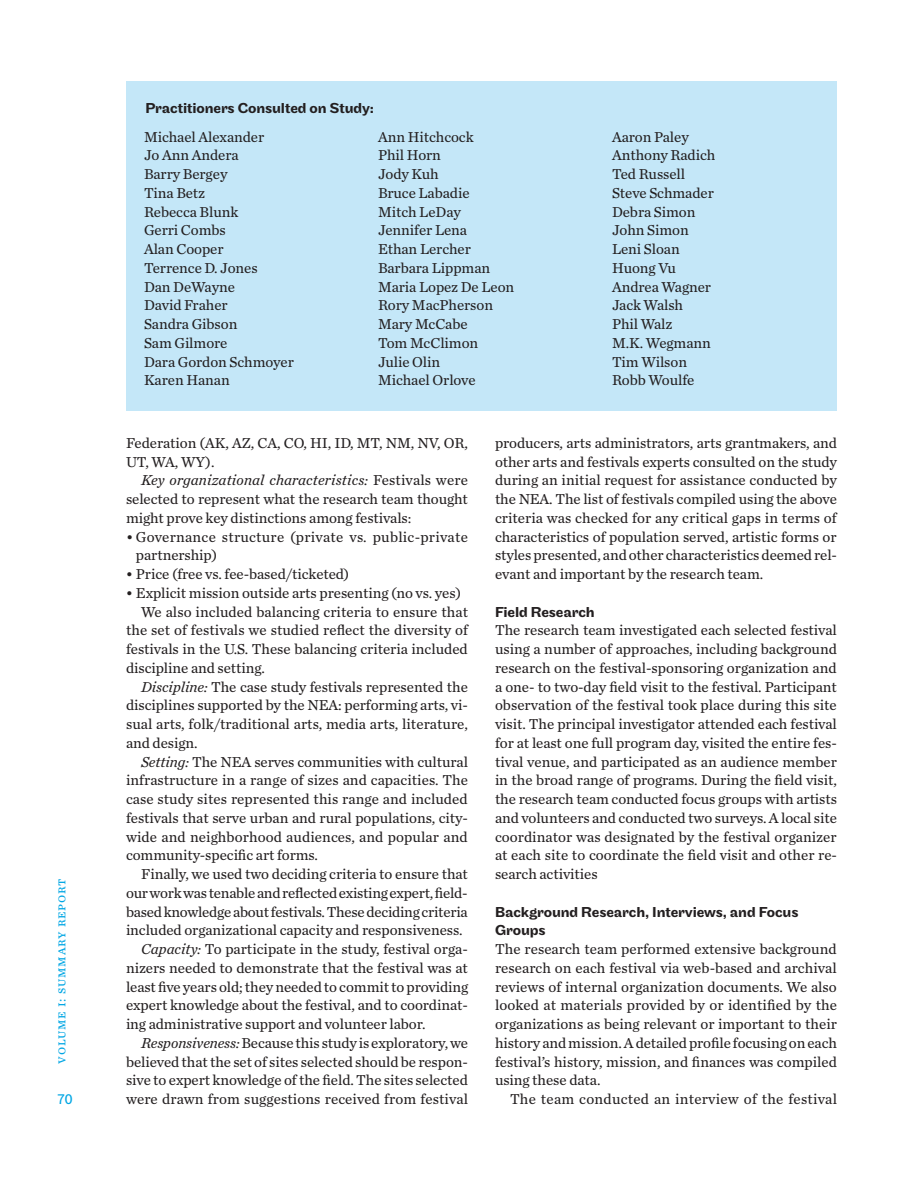
<style>
.page{position:relative;width:918px;height:1188px;background:#fff}
.page>*{position:absolute;margin:0;border:0;box-sizing:border-box;transform-origin:0 0}
.t1{font:15px/18.8px "Chronicle Text G2";letter-spacing:-.005em;color:#231f20}
.t2{font:15px/18.8px "Chronicle Text G2";letter-spacing:.015em;color:#231f20}
.t3{font:500 15px/18.8px "Maple";letter-spacing:-.01em;color:#231f20}
.t4{font:15px "Maple";color:#00a6e4}
.t5{font:13.5px "Chronicle Text G2";letter-spacing:.06em;color:#00a6e4}
.s1{font-style:italic}
</style>
<div class="page">
<div style="left:126px;top:81px;width:711px;height:329px;background:#c4e7f8"></div>
<p class="t5" style="left:51px;top:1064px;width:186px;rotate:-90deg">volume i: summary report</p>
<p class="t4" style="left:58px;top:1091px;width:17px">70</p>
<p class="t3" style="left:146px;top:99px;width:230px">Practitioners Consulted on Study:</p>
<p class="t1" style="left:144px;top:127px;width:151px">Michael Alexander<br>Jo Ann Andera<br>Barry Bergey<br>Tina Betz<br>Rebecca Blunk<br>Gerri Combs<br>Alan Cooper<br>Terrence D. Jones<br>Dan DeWayne<br>David Fraher<br>Sandra Gibson<br>Sam Gilmore<br>Dara Gordon Schmoyer<br>Karen Hanan</p>
<p class="t1" style="left:378px;top:127px;width:138px">Ann Hitchcock<br>Phil Horn<br>Jody Kuh<br>Bruce Labadie<br>Mitch LeDay<br>Jennifer Lena<br>Ethan Lercher<br>Barbara Lippman<br>Maria Lopez De Leon<br>Rory MacPherson<br>Mary McCabe<br>Tom McClimon<br>Julie Olin<br>Michael Orlove</p>
<p class="t1" style="left:612px;top:127px;width:105px">Aaron Paley<br>Anthony Radich<br>Ted Russell<br>Steve Schmader<br>Debra Simon<br>John Simon<br>Leni Sloan<br>Huong Vu<br>Andrea Wagner<br>Jack Walsh<br>Phil Walz<br>M.K. Wegmann<br>Tim Wilson<br>Robb Woulfe</p>
<p class="t1" style="left:126px;top:433px;width:344px">Federation (AK, AZ, CA, CO, HI, ID, MT, NM, NV, OR,<br>UT, WA, WY).</p>
<p class="t1" style="left:126px;top:470px;width:344px;text-align:justify;text-indent:15px"><span class="s1">Key organizational characteristics:</span> Festivals were selected to represent what the research team thought might prove key distinctions among festivals:</p>
<p class="t2" style="left:136px;top:526px;width:333px;text-indent:-10px">• Governance structure (private vs. public-private partnership)</p>
<p class="t1" style="left:126px;top:564px;width:225px">• Price (free vs. fee-based/ticketed)</p>
<p class="t1" style="left:126px;top:583px;width:337px">• Explicit mission outside arts presenting (no vs. yes)</p>
<p class="t1" style="left:141px;top:601px;width:329px">We also included balancing criteria to ensure that</p>
<p class="t1" style="left:126px;top:620px;width:345px">the set of festivals we studied reflect the diversity of</p>
<p class="t1" style="left:126px;top:639px;width:343px">festivals in the U.S. These balancing criteria included</p>
<p class="t1" style="left:126px;top:658px;width:140px">discipline and setting.</p>
<p class="t1" style="left:141px;top:676px;width:328px"><span class="s1">Discipline:</span> The case study festivals represented the</p>
<p class="t1" style="left:126px;top:695px;width:343px">disciplines supported by the NEA: performing arts, vi-</p>
<p class="t1" style="left:126px;top:714px;width:344px">sual arts, folk/traditional arts, media arts, literature,</p>
<p class="t1" style="left:126px;top:733px;width:73px">and design.</p>
<p class="t1" style="left:141px;top:751px;width:329px"><span class="s1">Setting:</span> The NEA serves communities with cultural</p>
<p class="t1" style="left:126px;top:770px;width:343px">infrastructure in a range of sizes and capacities. The</p>
<p class="t1" style="left:126px;top:789px;width:343px">case study sites represented this range and included</p>
<p class="t1" style="left:126px;top:808px;width:343px">festivals that serve urban and rural populations, city-</p>
<p class="t1" style="left:126px;top:826px;width:343px">wide and neighborhood audiences, and popular and</p>
<p class="t1" style="left:126px;top:845px;width:194px">community-specific art forms.</p>
<p class="t1" style="left:141px;top:864px;width:329px">Finally, we used two deciding criteria to ensure that</p>
<p class="t1" style="left:126px;top:883px;width:343px">our work was tenable and reflected existing expert, field-</p>
<p class="t1" style="left:126px;top:901px;width:343px">based knowledge about festivals. These deciding criteria</p>
<p class="t1" style="left:126px;top:920px;width:338px">included organizational capacity and responsiveness.</p>
<p class="t1" style="left:141px;top:939px;width:328px"><span class="s1">Capacity:</span> To participate in the study, festival orga-</p>
<p class="t1" style="left:126px;top:958px;width:343px">nizers needed to demonstrate that the festival was at</p>
<p class="t1" style="left:126px;top:976px;width:344px">least five years old; they needed to commit to providing</p>
<p class="t1" style="left:126px;top:995px;width:343px">expert knowledge about the festival, and to coordinat-</p>
<p class="t1" style="left:126px;top:1014px;width:301px">ing administrative support and volunteer labor.</p>
<p class="t1" style="left:141px;top:1033px;width:329px"><span class="s1">Responsiveness:</span> Because this study is exploratory, we</p>
<p class="t1" style="left:126px;top:1051px;width:343px">believed that the set of sites selected should be respon-</p>
<p class="t1" style="left:126px;top:1070px;width:343px">sive to expert knowledge of the field. The sites selected</p>
<p class="t1" style="left:126px;top:1089px;width:344px">were drawn from suggestions received from festival</p>
<p class="t1" style="left:495px;top:433px;width:344px;text-align:justify">producers, arts administrators, arts grantmakers, and other arts and festivals experts consulted on the study during an initial request for assistance conducted by the NEA. The list of festivals compiled using the above criteria was checked for any critical gaps in terms of characteristics of population served, artistic forms or styles presented, and other characteristics deemed rel&shy;evant and important by the research team.</p>
<p class="t3" style="left:495px;top:603px;width:101px">Field Research</p>
<p class="t1" style="left:495px;top:620px;width:344px;text-align:justify">The research team investigated each selected festival using a number of approaches, including background research on the festival-sponsoring organization and a one- to two-day field visit to the festival. Participant observation of the festival took place during this site visit. The principal investigator attended each festival for at least one full program day, visited the entire fes&shy;tival venue, and participated as an audience member in the broad range of programs. During the field visit, the research team conducted focus groups with artists and volunteers and conducted two surveys. A local site coordinator was designated by the festival organizer at each site to coordinate the field visit and other re&shy;search activities</p>
<p class="t3" style="left:495px;top:903px;width:305px">Background Research, Interviews, and Focus<br>Groups</p>
<p class="t1" style="left:495px;top:939px;width:344px;text-align:justify">The research team performed extensive background research on each festival via web-based and archival reviews of internal organization documents. We also looked at materials provided by or identified by the organizations as being relevant or important to their history and mission. A detailed profile focusing on each festival’s history, mission, and finances was compiled using these data.</p>
<p class="t2" style="left:510px;top:1089px;width:329px">The team conducted an interview of the festival</p>
</div>
